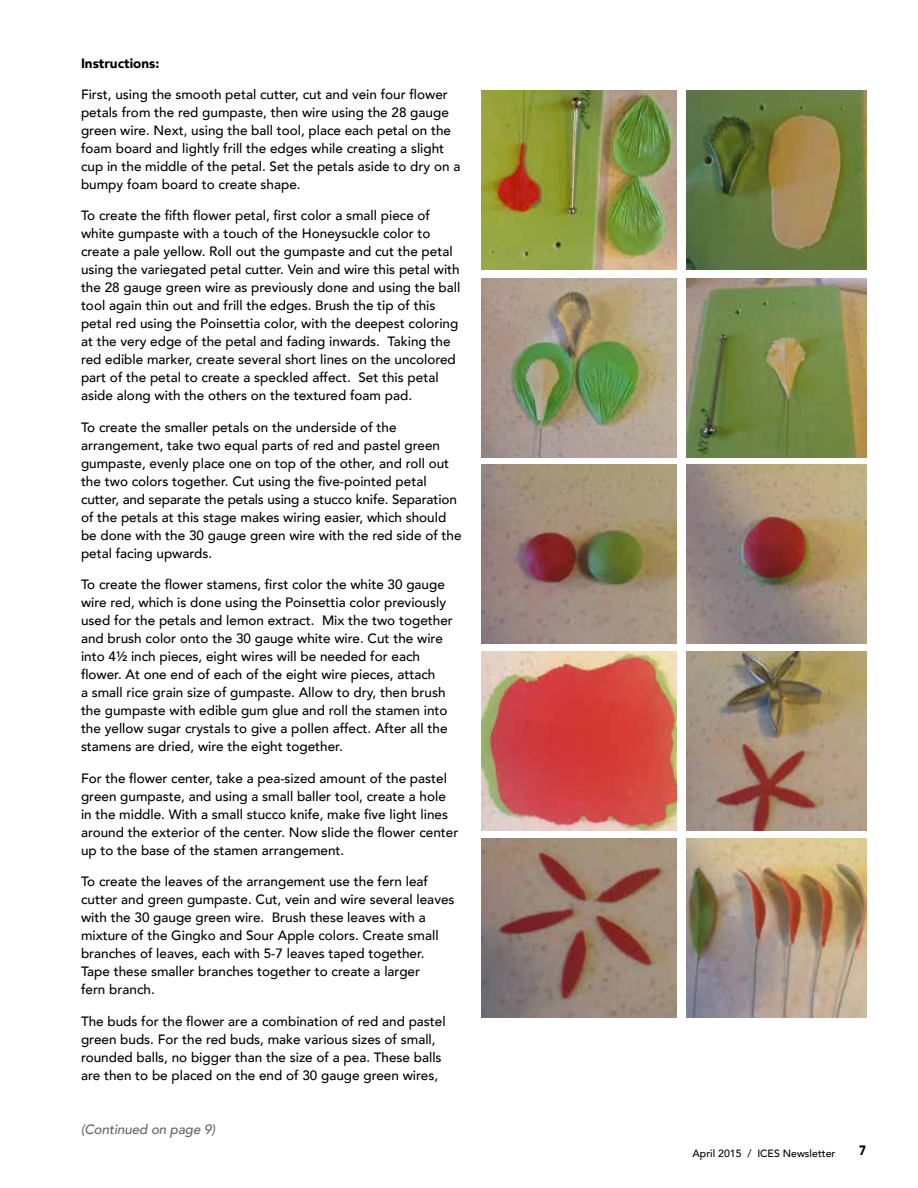
<style>
.page{position:relative;width:918px;height:1188px;background:#fff}
.page>*{position:absolute;margin:0;border:0;box-sizing:border-box;transform-origin:0 0}
.t1{font:500 13.5px/18px "Avenir";color:#000}
.t2{font:italic 500 13.5px "Avenir";letter-spacing:-.01em;color:#636466}
.t3{font:900 13.5px "Avenir";color:#000}
.t4{font:900 13.5px "Avenir";color:#000;scale:.85 1}
.t5{font:500 10.5px "Avenir";color:#000}
</style>
<div class="page">
<img style="left:482px;top:91px;width:195px;height:179px">
<img style="left:482px;top:464px;width:195px;height:179px">
<img style="left:482px;top:838px;width:195px;height:179px">
<img style="left:482px;top:278px;width:195px;height:179px">
<img style="left:482px;top:652px;width:195px;height:179px">
<img style="left:687px;top:91px;width:179px;height:179px">
<img style="left:687px;top:464px;width:179px;height:179px">
<img style="left:687px;top:838px;width:179px;height:179px">
<img style="left:687px;top:278px;width:179px;height:179px">
<img style="left:687px;top:652px;width:179px;height:179px">
<p class="t3" style="left:81px;top:51px;width:80px">Instructions:</p>
<p class="t1" style="left:81px;top:85px;width:381px">First, using the smooth petal cutter, cut and vein four flower petals from the red gumpaste, then wire using the 28 gauge green wire. Next, using the ball tool, place each petal on the foam board and lightly frill the edges while creating a slight cup in the middle of the petal. Set the petals aside to dry on a bumpy foam board to create shape.</p>
<p class="t1" style="left:81px;top:206px;width:381px">To create the fifth flower petal, first color a small piece of white gumpaste with a touch of the Honeysuckle color to create a pale yellow. Roll out the gumpaste and cut the petal using the variegated petal cutter. Vein and wire this petal with the 28 gauge green wire as previously done and using the ball tool again thin out and frill the edges. Brush the tip of this petal red using the Poinsettia color, with the deepest coloring at the very edge of the petal and fading inwards. Taking the red edible marker, create several short lines on the uncolored part of the petal to create a speckled affect. Set this petal aside along with the others on the textured foam pad.</p>
<p class="t1" style="left:81px;top:417px;width:382px">To create the smaller petals on the underside of the arrangement, take two equal parts of red and pastel green gumpaste, evenly place one on top of the other, and roll out the two colors together. Cut using the five-pointed petal cutter, and separate the petals using a stucco knife. Separation of the petals at this stage makes wiring easier, which should be done with the 30 gauge green wire with the red side of the petal facing upwards.</p>
<p class="t1" style="left:81px;top:575px;width:373px">To create the flower stamens, first color the white 30 gauge wire red, which is done using the Poinsettia color previously used for the petals and lemon extract. Mix the two together and brush color onto the 30 gauge white wire. Cut the wire into 4½ inch pieces, eight wires will be needed for each flower. At one end of each of the eight wire pieces, attach<br>a small rice grain size of gumpaste. Allow to dry, then brush the gumpaste with edible gum glue and roll the stamen into the yellow sugar crystals to give a pollen affect. After all the stamens are dried, wire the eight together.</p>
<p class="t1" style="left:81px;top:768px;width:379px">For the flower center, take a pea-sized amount of the pastel green gumpaste, and using a small baller tool, create a hole in the middle. With a small stucco knife, make five light lines around the exterior of the center. Now slide the flower center up to the base of the stamen arrangement.</p>
<p class="t1" style="left:81px;top:872px;width:375px">To create the leaves of the arrangement use the fern leaf cutter and green gumpaste. Cut, vein and wire several leaves with the 30 gauge green wire. Brush these leaves with a mixture of the Gingko and Sour Apple colors. Create small branches of leaves, each with 5-7 leaves taped together.<br>Tape these smaller branches together to create a larger<br>fern branch.</p>
<p class="t1" style="left:81px;top:1011px;width:366px">The buds for the flower are a combination of red and pastel green buds. For the red buds, make various sizes of small, rounded balls, no bigger than the size of a pea. These balls are then to be placed on the end of 30 gauge green wires,</p>
<p class="t2" style="left:81px;top:1121px;width:136px">(Continued on page 9)</p>
<p class="t5" style="left:693px;top:1144px;width:144px">April 2015 / ICES Newsletter</p>
<p class="t4" style="left:859px;top:1139px;width:9px">7</p>
</div>
